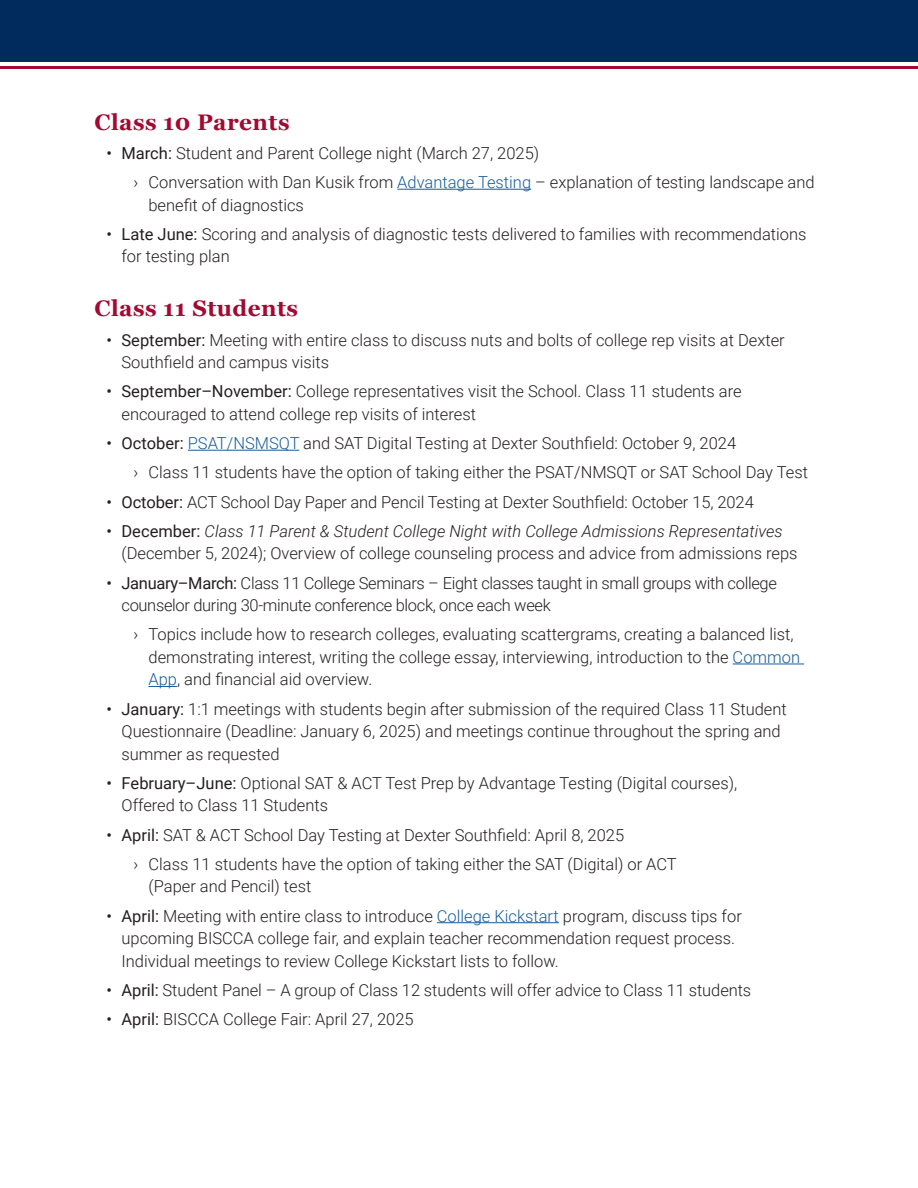
<style>
.page{position:relative;width:918px;height:1188px;background:#fff}
.page>*{position:absolute;margin:0;border:0;box-sizing:border-box;transform-origin:0 0}
.t1{font:700 22.5px "Georgia";letter-spacing:.02em;color:#a30a32}
.Bullet_2{font:300 16.5px/22.5px "Roboto";color:#231f20}
.Bullet_2-2{font:300 16.5px/22.5px "Roboto";letter-spacing:-.02em;color:#231f20}
.s1{font-weight:400}
.s2{color:#175d9e}
.s3{font-style:italic}
</style>
<div class="page">
<hr style="left:397px;top:189px;width:134px;height:1px;background:#175d9e">
<hr style="left:188px;top:450px;width:111px;height:1px;background:#175d9e">
<hr style="left:733px;top:664px;width:71px;height:1px;background:#175d9e">
<svg style="left:148px;top:686px;width:29px;height:1px"></svg>
<hr style="left:437px;top:922px;width:122px;height:1px;background:#175d9e">
<div style="left:0;top:0;width:918px;height:62px;background:#002b5c"></div>
<hr style="left:0;top:66px;width:918px;height:2px;background:#a30a32">
<p class="t1" style="left:94px;top:105px;width:197px">Class 10 Parents</p>
<p class="Bullet_2" style="left:106px;top:141px;width:434px"><span class="s1">• March:</span> Student and Parent College night (March 27, 2025)</p>
<p class="Bullet_2" style="left:148px;top:170px;width:668px;text-indent:-15px">› Conversation with Dan Kusik from <span class="s2">Advantage Testing</span> – explanation of testing landscape and benefit of diagnostics</p>
<p class="Bullet_2" style="left:122px;top:222px;width:687px;text-indent:-15px"><span class="s1">• Late June:</span> Scoring and analysis of diagnostic tests delivered to families with recommendations for testing plan</p>
<p class="t1" style="left:94px;top:292px;width:205px">Class 11 Students</p>
<p class="Bullet_2" style="left:122px;top:328px;width:665px;text-indent:-15px"><span class="s1">• September:</span> Meeting with entire class to discuss nuts and bolts of college rep visits at Dexter<br>Southfield and campus visits</p>
<p class="Bullet_2" style="left:122px;top:380px;width:622px;text-indent:-15px"><span class="s1">• September–November:</span> College representatives visit the School. Class 11 students are encouraged to attend college rep visits of interest</p>
<p class="Bullet_2" style="left:106px;top:431px;width:631px"><span class="s1">• October:</span> <span class="s2">PSAT/NSMSQT</span> and SAT Digital Testing at Dexter Southfield: October 9, 2024</p>
<p class="Bullet_2" style="left:134px;top:461px;width:676px">› Class 11 students have the option of taking either the PSAT/NMSQT or SAT School Day Test</p>
<p class="Bullet_2" style="left:106px;top:490px;width:649px"><span class="s1">• October:</span> ACT School Day Paper and Pencil Testing at Dexter Southfield: October 15, 2024</p>
<p class="Bullet_2" style="left:122px;top:519px;width:678px;text-indent:-15px"><span class="s1">• December:</span> <span class="s3">Class 11 Parent &amp; Student College Night with College Admissions Representatives </span>(December 5, 2024); Overview of college counseling process and advice from admissions reps</p>
<p class="Bullet_2-2" style="left:122px;top:571px;width:657px;text-indent:-15px"><span class="s1">• January–March:</span> Class 11 College Seminars – Eight classes taught in small groups with college counselor during 30-minute conference block, once each week</p>
<p class="Bullet_2" style="left:148px;top:623px;width:653px;text-indent:-15px">› Topics include how to research colleges, evaluating scattergrams, creating a balanced list, demonstrating interest, writing the college essay, interviewing, introduction to the <span class="s2">Common<br>App</span>, and financial aid overview.</p>
<p class="Bullet_2" style="left:122px;top:697px;width:667px;text-indent:-15px"><span class="s1">• January:</span> 1:1 meetings with students begin after submission of the required Class 11 Student<br>Questionnaire (Deadline: January 6, 2025) and meetings continue throughout the spring and summer as requested</p>
<p class="Bullet_2" style="left:122px;top:771px;width:617px;text-indent:-15px"><span class="s1">• February–June:</span> Optional SAT &amp; ACT Test Prep by Advantage Testing (Digital courses),<br>Offered to Class 11 Students</p>
<p class="Bullet_2" style="left:106px;top:823px;width:519px"><span class="s1">• April:</span> SAT &amp; ACT School Day Testing at Dexter Southfield: April 8, 2025</p>
<p class="Bullet_2" style="left:134px;top:852px;width:545px">› Class 11 students have the option of taking either the SAT (Digital) or ACT</p>
<p class="Bullet_2" style="left:148px;top:875px;width:164px">(Paper and Pencil) test</p>
<p class="Bullet_2" style="left:122px;top:904px;width:622px;text-indent:-15px"><span class="s1">• April:</span> Meeting with entire class to introduce <span class="s2">College Kickstart</span> program, discuss tips for upcoming BISCCA college fair, and explain teacher recommendation request process.<br>Individual meetings to review College Kickstart lists to follow.</p>
<p class="Bullet_2" style="left:106px;top:978px;width:646px"><span class="s1">• April:</span> Student Panel – A group of Class 12 students will offer advice to Class 11 students</p>
<p class="Bullet_2" style="left:106px;top:1007px;width:309px"><span class="s1">• April:</span> BISCCA College Fair: April 27, 2025</p>
</div>
